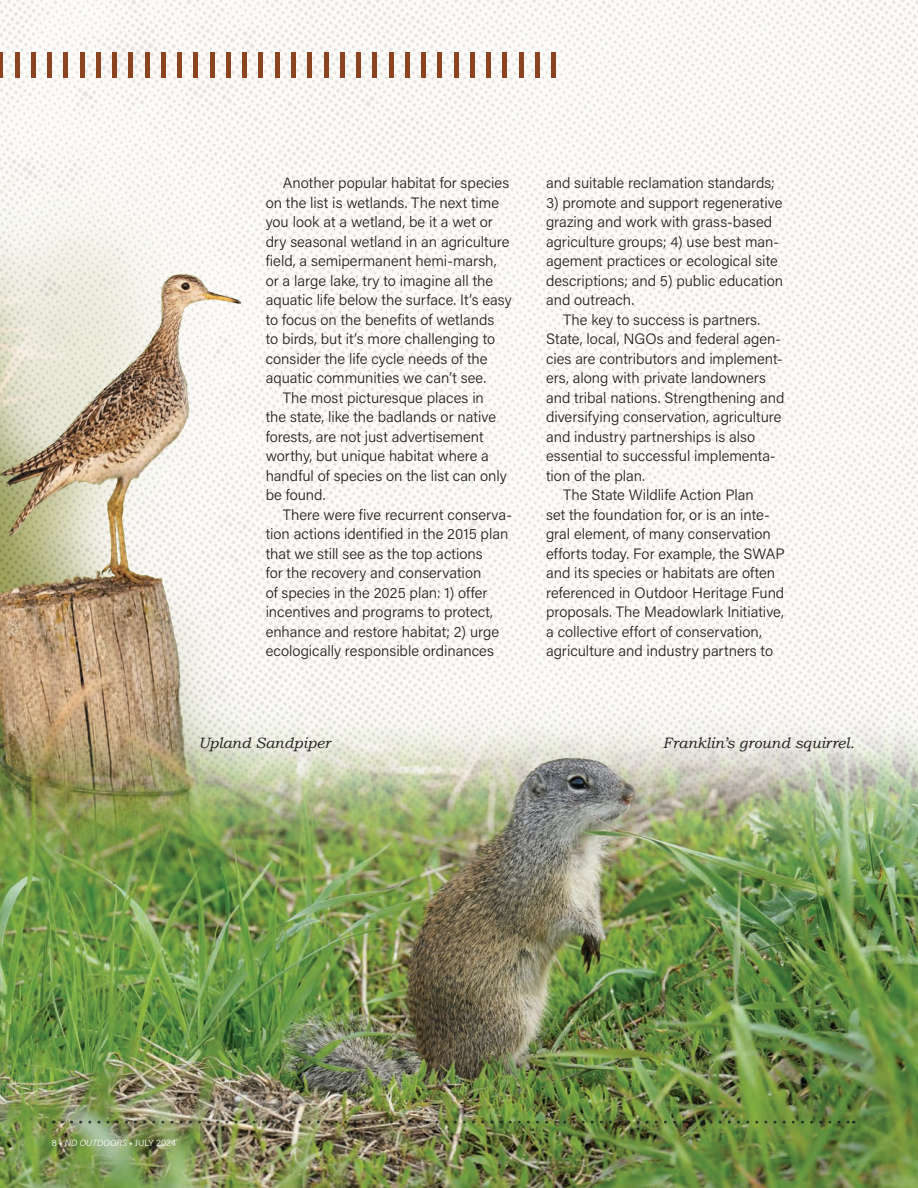
<style>
.page{position:relative;width:918px;height:1188px;background:#fff}
.page>*{position:absolute;margin:0;border:0;box-sizing:border-box;transform-origin:0 0}
.body_text_Acumin{font:300 15px/19.5px "Acumin Pro";color:#231f20}
.body_text_Acumin-2{font:italic 15px "Bookman Old Style";letter-spacing:.005em;color:#231f20}
.Page_Number_Text{font:300 9px "Acumin Pro";letter-spacing:-.005em;color:#fff}
.s1{font-size:9.3px}
.s2{font-style:italic}
</style>
<div class="page">
<img style="left:0;top:0;width:918px;height:577px">
<img style="left:0;top:577px;width:918px;height:611px">
<img style="left:62px;top:1121px;width:792px;height:3px">
<hr style="left:0;top:53px;width:3px;height:25px;background:#8b441f">
<hr style="left:15px;top:53px;width:4px;height:25px;background:#8b441f">
<hr style="left:31px;top:53px;width:4px;height:25px;background:#8b441f">
<hr style="left:48px;top:53px;width:4px;height:25px;background:#8b441f">
<hr style="left:64px;top:53px;width:4px;height:25px;background:#8b441f">
<hr style="left:80px;top:53px;width:4px;height:25px;background:#8b441f">
<hr style="left:96px;top:53px;width:4px;height:25px;background:#8b441f">
<hr style="left:113px;top:53px;width:4px;height:25px;background:#8b441f">
<hr style="left:129px;top:53px;width:4px;height:25px;background:#8b441f">
<hr style="left:145px;top:53px;width:4px;height:25px;background:#8b441f">
<div style="left:161px;top:53px;width:5px;height:25px;background:#8b441f"></div>
<hr style="left:178px;top:53px;width:4px;height:25px;background:#8b441f">
<hr style="left:194px;top:53px;width:4px;height:25px;background:#8b441f">
<hr style="left:210px;top:53px;width:4px;height:25px;background:#8b441f">
<div style="left:226px;top:53px;width:5px;height:25px;background:#8b441f"></div>
<hr style="left:243px;top:53px;width:4px;height:25px;background:#8b441f">
<hr style="left:259px;top:53px;width:4px;height:25px;background:#8b441f">
<hr style="left:275px;top:53px;width:4px;height:25px;background:#8b441f">
<div style="left:291px;top:53px;width:5px;height:25px;background:#8b441f"></div>
<hr style="left:308px;top:53px;width:4px;height:25px;background:#8b441f">
<hr style="left:324px;top:53px;width:4px;height:25px;background:#8b441f">
<hr style="left:340px;top:53px;width:4px;height:25px;background:#8b441f">
<div style="left:356px;top:53px;width:5px;height:25px;background:#8b441f"></div>
<hr style="left:373px;top:53px;width:4px;height:25px;background:#8b441f">
<hr style="left:389px;top:53px;width:4px;height:25px;background:#8b441f">
<hr style="left:405px;top:53px;width:4px;height:25px;background:#8b441f">
<div style="left:421px;top:53px;width:5px;height:25px;background:#8b441f"></div>
<hr style="left:438px;top:53px;width:4px;height:25px;background:#8b441f">
<hr style="left:454px;top:53px;width:4px;height:25px;background:#8b441f">
<hr style="left:470px;top:53px;width:4px;height:25px;background:#8b441f">
<hr style="left:487px;top:53px;width:4px;height:25px;background:#8b441f">
<hr style="left:503px;top:53px;width:4px;height:25px;background:#8b441f">
<hr style="left:519px;top:53px;width:4px;height:25px;background:#8b441f">
<hr style="left:535px;top:53px;width:4px;height:25px;background:#8b441f">
<hr style="left:552px;top:53px;width:4px;height:25px;background:#8b441f">
<p class="body_text_Acumin" style="left:266px;top:173px;width:248px;text-indent:17px">Another popular habitat for species on the list is wetlands. The next time you look at a wetland, be it a wet or dry seasonal wetland in an agriculture field, a semipermanent hemi-marsh, or a large lake, try to imagine all the aquatic life below the surface. It’s easy to focus on the benefits of wetlands<br>to birds, but it’s more challenging to consider the life cycle needs of the aquatic communities we can’t see.</p>
<p class="body_text_Acumin" style="left:266px;top:387px;width:243px;text-indent:17px">The most picturesque places in the state, like the badlands or native forests, are not just advertisement worthy, but unique habitat where a handful of species on the list can only be found.</p>
<p class="body_text_Acumin" style="left:266px;top:504px;width:248px;text-indent:17px">There were five recurrent conserva&shy;tion actions identified in the 2015 plan that we still see as the top actions<br>for the recovery and conservation<br>of species in the 2025 plan: 1) offer incentives and programs to protect, enhance and restore habitat; 2) urge ecologically responsible ordinances</p>
<p class="body_text_Acumin" style="left:546px;top:173px;width:230px">and suitable reclamation standards;</p>
<p class="body_text_Acumin" style="left:546px;top:192px;width:239px">3) promote and support regenerative grazing and work with grass-based agriculture groups; 4) use best man&shy;agement practices or ecological site descriptions; and 5) public education and outreach.</p>
<p class="body_text_Acumin" style="left:546px;top:309px;width:240px;text-indent:17px">The key to success is partners.<br>State, local, NGOs and federal agen&shy;cies are contributors and implement&shy;ers, along with private landowners and tribal nations. Strengthening and diversifying conservation, agriculture and industry partnerships is also essential to successful implementa&shy;tion of the plan.</p>
<p class="body_text_Acumin" style="left:546px;top:485px;width:240px;text-indent:17px">The State Wildlife Action Plan<br>set the foundation for, or is an inte&shy;gral element, of many conservation efforts today. For example, the SWAP and its species or habitats are often referenced in Outdoor Heritage Fund proposals. The Meadowlark Initiative, a collective effort of conservation, agriculture and industry partners to</p>
<p class="body_text_Acumin-2" style="left:199px;top:733px;width:133px">Upland Sandpiper</p>
<p class="body_text_Acumin-2" style="left:663px;top:733px;width:193px">Franklin’s ground squirrel.</p>
<p class="Page_Number_Text" style="left:52px;top:1137px;width:126px"><span class="s1">8</span> ■ <span class="s2">ND OUTDOORS</span> ■ JULY 2024</p>
</div>
